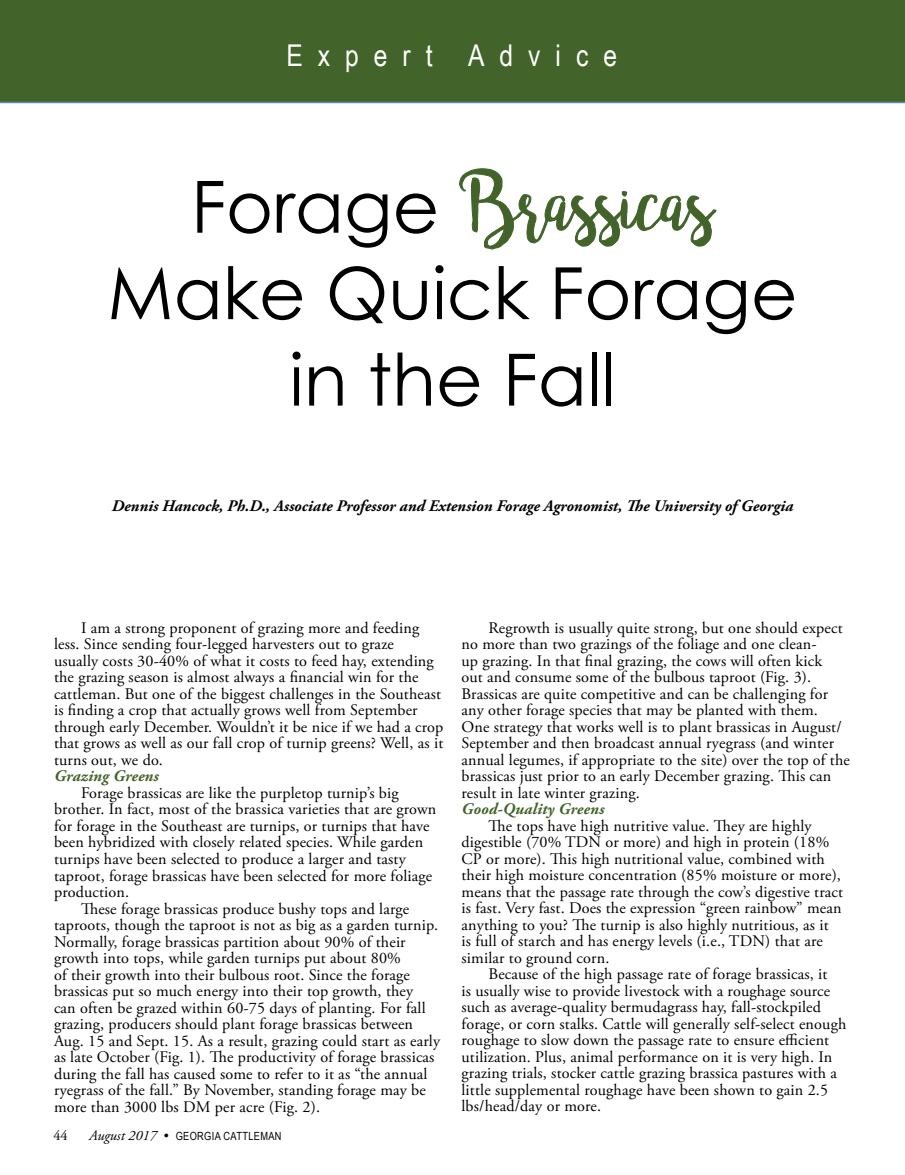
<style>
.page{position:relative;width:905px;height:1175px;background:#fff}
.page>*{position:absolute;margin:0;border:0;box-sizing:border-box;transform-origin:0 0}
.t1{font:75px "bromello";color:#42632a}
.t2{font:72px/86.4px "Century Gothic";color:#000;text-align:center}
.t3{font:30px "Arial Narrow";letter-spacing:.5em;color:#fff}
.t4{font:16.2px/16.5px "Adobe Garamond Pro";letter-spacing:.01em;color:#000}
.t5{font:italic 700 16.2px "Adobe Garamond Pro";color:#000}
.t6{font:italic 700 16.2px "Adobe Garamond Pro";letter-spacing:.01em;color:#42632a}
.t7{font:14.25px "Adobe Garamond Pro";color:#000}
.t8{font:11.25px "Arial Narrow";letter-spacing:.03em;color:#000}
.s1{font-family:"Century Gothic";font-size:72px;color:#000}
.s2{font-family:"Adobe Garamond Pro";font-style:italic;font-size:14.25px}
.s3{font-family:"Adobe Garamond Pro";font-size:13.5px}
</style>
<div class="page">
<div style="left:0;top:0;width:904px;height:103px;background:#42632a"></div>
<svg style="left:459px;top:168px;width:257px;height:82px"></svg>
<h3 class="t3" style="left:286px;top:34px;width:332px">Expert Advice</h3>
<h1 class="t1" style="left:191px;top:160px;width:524px"><span class="s1">Forage</span> Brassicas</h1>
<h2 class="t2" style="left:107px;top:249px;width:691px">Make Quick Forage in the Fall</h2>
<p class="t5" style="left:112px;top:496px;width:683px">Dennis Hancock, Ph.D., Associate Professor and Extension Forage Agronomist, The University of Georgia</p>
<p class="t4" style="left:54px;top:620px;width:391px;text-indent:27px">I am a strong proponent of grazing more and feeding less. Since sending four-legged harvesters out to graze<br>usually costs 30-40% of what it costs to feed hay, extending the grazing season is almost always a financial win for the cattleman. But one of the biggest challenges in the Southeast is finding a crop that actually grows well from September through early December. Wouldn’t it be nice if we had a crop that grows as well as our fall crop of turnip greens? Well, as it turns out, we do.</p>
<p class="t6" style="left:54px;top:767px;width:106px">Grazing Greens</p>
<p class="t4" style="left:81px;top:785px;width:319px">Forage brassicas are like the purpletop turnip’s big</p>
<p class="t4" style="left:54px;top:801px;width:384px">brother. In fact, most of the brassica varieties that are grown</p>
<p class="t4" style="left:54px;top:818px;width:377px">for forage in the Southeast are turnips, or turnips that have</p>
<p class="t4" style="left:54px;top:834px;width:371px">been hybridized with closely related species. While garden</p>
<p class="t4" style="left:54px;top:851px;width:353px">turnips have been selected to produce a larger and tasty</p>
<p class="t4" style="left:54px;top:867px;width:380px">taproot, forage brassicas have been selected for more foliage</p>
<p class="t4" style="left:54px;top:884px;width:77px">production.</p>
<p class="t4" style="left:81px;top:900px;width:330px">These forage brassicas produce bushy tops and large</p>
<p class="t4" style="left:54px;top:917px;width:385px">taproots, though the taproot is not as big as a garden turnip.</p>
<p class="t4" style="left:54px;top:933px;width:353px">Normally, forage brassicas partition about 90% of their</p>
<p class="t4" style="left:54px;top:950px;width:348px">growth into tops, while garden turnips put about 80%</p>
<p class="t4" style="left:54px;top:966px;width:357px">of their growth into their bulbous root. Since the forage</p>
<p class="t4" style="left:54px;top:983px;width:361px">brassicas put so much energy into their top growth, they</p>
<p class="t4" style="left:54px;top:999px;width:373px">can often be grazed within 60-75 days of planting. For fall</p>
<p class="t4" style="left:54px;top:1016px;width:360px">grazing, producers should plant forage brassicas between</p>
<p class="t4" style="left:54px;top:1032px;width:387px">Aug. 15 and Sept. 15. As a result, grazing could start as early</p>
<p class="t4" style="left:54px;top:1049px;width:382px">as late October (Fig. 1). The productivity of forage brassicas</p>
<p class="t4" style="left:54px;top:1065px;width:375px">during the fall has caused some to refer to it as “the annual</p>
<p class="t4" style="left:54px;top:1082px;width:373px">ryegrass of the fall.” By November, standing forage may be</p>
<p class="t4" style="left:54px;top:1098px;width:268px">more than 3000 lbs DM per acre (Fig. 2).</p>
<p class="t7" style="left:53px;top:1126px;width:16px">44</p>
<p class="t8" style="left:89px;top:1127px;width:194px"><span class="s2">August 2017</span> <span class="s3">•</span> GEORGIA CATTLEMAN</p>
<p class="t4" style="left:461px;top:620px;width:390px;text-indent:27px">Regrowth is usually quite strong, but one should expect no more than two grazings of the foliage and one clean-<br>up grazing. In that final grazing, the cows will often kick<br>out and consume some of the bulbous taproot (Fig. 3).<br>Brassicas are quite competitive and can be challenging for any other forage species that may be planted with them.<br>One strategy that works well is to plant brassicas in August/ September and then broadcast annual ryegrass (and winter annual legumes, if appropriate to the site) over the top of the brassicas just prior to an early December grazing. This can result in late winter grazing.</p>
<p class="t6" style="left:461px;top:800px;width:144px">Good-Quality Greens</p>
<p class="t4" style="left:461px;top:818px;width:383px;text-indent:27px">The tops have high nutritive value. They are highly digestible (70% TDN or more) and high in protein (18% CP or more). This high nutritional value, combined with their high moisture concentration (85% moisture or more), means that the passage rate through the cow’s digestive tract is fast. Very fast. Does the expression “green rainbow” mean anything to you? The turnip is also highly nutritious, as it<br>is full of starch and has energy levels (i.e., TDN) that are similar to ground corn.</p>
<p class="t4" style="left:461px;top:966px;width:386px;text-indent:27px">Because of the high passage rate of forage brassicas, it<br>is usually wise to provide livestock with a roughage source such as average-quality bermudagrass hay, fall-stockpiled forage, or corn stalks. Cattle will generally self-select enough roughage to slow down the passage rate to ensure efficient utilization. Plus, animal performance on it is very high. In grazing trials, stocker cattle grazing brassica pastures with a little supplemental roughage have been shown to gain 2.5 lbs/head/day or more.</p>
</div>
